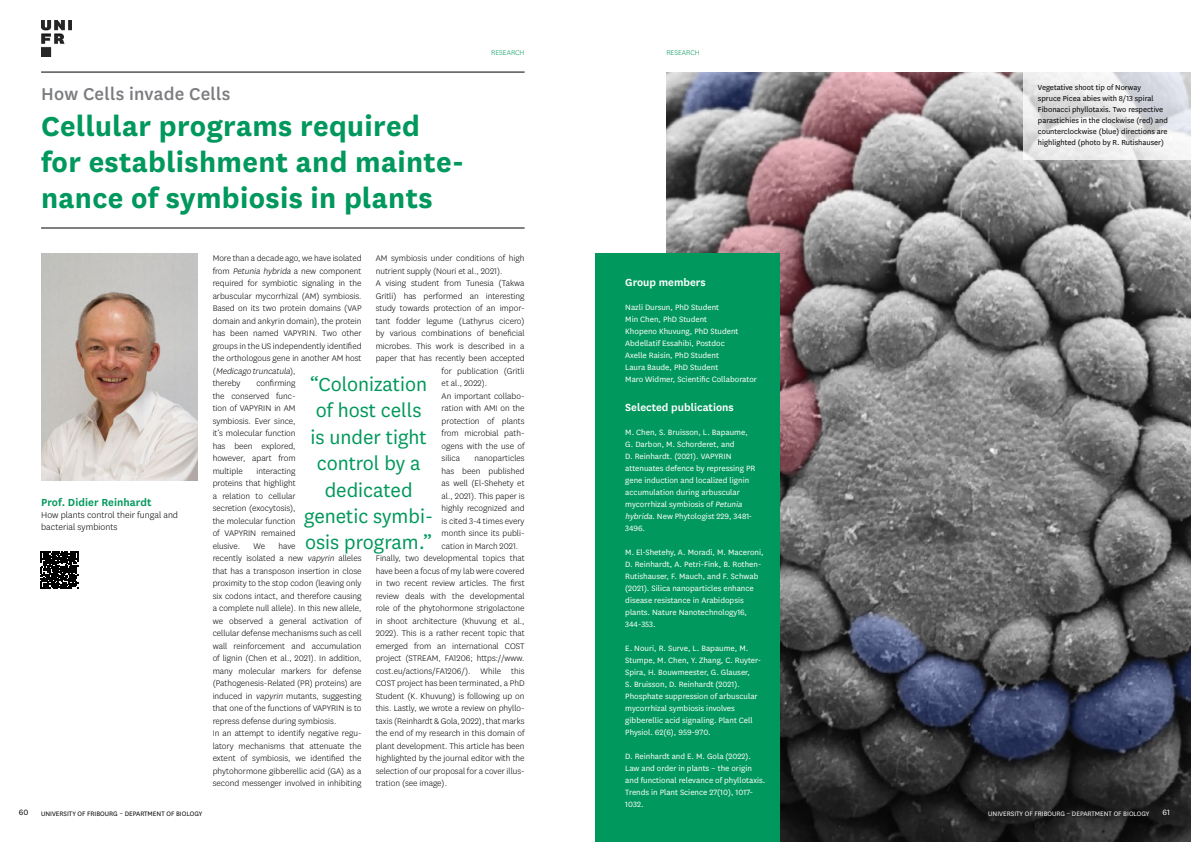
<style>
.page{position:relative;width:1191px;height:842px;background:#fff}
.page>*{position:absolute;margin:0;border:0;box-sizing:border-box;transform-origin:0 0}
.Titre_grand{font:700 32px/36px "National Uni Fr";letter-spacing:.01em;color:#00985c}
.Quote__E{font:22px/26.4px "National Uni Fr";color:#00985c;text-align:center}
.Surtitre{font:500 20px "National Uni Fr";letter-spacing:.01em;color:#7b7c7f}
.Petit_titre_fond_vert{font:600 12px "National Uni Fr";color:#fff}
.Auteur{font:600 12px "National Uni Fr";letter-spacing:.005em;color:#00985c}
.Auteur-2{font:300 10px/12px "National Uni Fr";letter-spacing:.005em;color:#000}
.Body_Text__E{font:300 9.5px/12.5px "National Uni Fr";color:#000;text-align:justify}
.texte_fond_vert{font:9px/12px "National Uni Fr";color:#fff}
.t1{font:9px "National Uni Fr";color:#000}
.Legendes{font:8.5px/11px "National Uni Fr";color:#000}
.Chapter_title{font:300 8px "National Uni Fr";color:#00985c}
.t2{font:7.5px "National Uni Fr";color:#000}
.t3{font:7.5px "National Uni Fr";color:#fff}
.s1{font-style:italic}
</style>
<div class="page">
<img style="left:41px;top:254px;width:156px;height:227px">
<img style="left:41px;top:20px;width:31px;height:36px">
<hr style="left:41px;top:72px;width:483px;height:1px;background:#000">
<hr style="left:41px;top:228px;width:483px;height:1px;background:#000">
<svg style="left:41px;top:551px;width:37px;height:38px"></svg>
<img style="left:666px;top:73px;width:525px;height:769px">
<div style="left:595px;top:254px;width:185px;height:588px;background:#00985c"></div>
<svg style="left:1023px;top:72px;width:168px;height:88px"></svg>
<p class="Surtitre" style="left:41px;top:80px;width:191px">How Cells invade Cells</p>
<p class="Titre_grand" style="left:41px;top:106px;width:424px">Cellular programs required for establishment and mainte&shy;nance of symbiosis in plants</p>
<p class="Chapter_title" style="left:491px;top:48px;width:35px">RESEARCH</p>
<p class="Auteur" style="left:41px;top:494px;width:112px">Prof. Didier Reinhardt</p>
<p class="Auteur-2" style="left:41px;top:509px;width:138px">How plants control their fungal and bacterial symbionts</p>
<p class="t1" style="left:19px;top:806px;width:11px">60</p>
<p class="t2" style="left:41px;top:808px;width:163px">UNIVERSITY OF FRIBOURG – DEPARTMENT OF BIOLOGY</p>
<p class="Body_Text__E" style="left:376px;top:252px;width:150px">AM symbiosis under conditions of high nutrient supply (Nouri et al., 2021).</p>
<p class="Body_Text__E" style="left:376px;top:277px;width:150px">A vising student from Tunesia (Takwa</p>
<p class="Body_Text__E" style="left:376px;top:289px;width:150px">Gritli) has performed an interesting</p>
<p class="Body_Text__E" style="left:376px;top:302px;width:150px">study towards protection of an impor-</p>
<p class="Body_Text__E" style="left:376px;top:314px;width:150px">tant fodder legume (Lathyrus cicero)</p>
<p class="Body_Text__E" style="left:376px;top:327px;width:150px">by various combinations of beneficial</p>
<p class="Body_Text__E" style="left:376px;top:339px;width:150px">microbes. This work is described in a</p>
<p class="Body_Text__E" style="left:376px;top:352px;width:150px">paper that has recently been accepted</p>
<p class="Body_Text__E" style="left:441px;top:364px;width:84px">for publication (Gritli</p>
<p class="Body_Text__E" style="left:441px;top:377px;width:47px">et al., 2022).</p>
<p class="Body_Text__E" style="left:441px;top:389px;width:84px">An important collabo&shy;ration with AMI on the protection of plants from microbial path&shy;ogens with the use of silica</p>
<p class="Body_Text__E" style="left:213px;top:252px;width:150px;text-align:left">More than a decade ago, we have isolated from <span class="s1">Petunia hybrida</span> a new component required for symbiotic signaling in the arbuscular mycorrhizal (AM) symbiosis.<br>Based on its two protein domains (VAP domain and ankyrin domain), the protein has been named VAPYRIN. Two other groups in the US independently identified the orthologous gene in another AM host ( <span class="s1">Medicago truncatula</span>) ,<br>thereby</p>
<p class="Quote__E" style="left:304px;top:370px;width:130px">“Colonization of host cells<br>is under tight control by a dedicated genetic symbi&shy;osis program.”</p>
<p class="Body_Text__E" style="left:213px;top:377px;width:84px;text-indent:44px">confirming the conserved func&shy;tion of VAPYRIN in AM symbiosis. Ever since, it’s molecular function has been explored, however, apart from multiple</p>
<p class="Body_Text__E" style="left:441px;top:452px;width:84px;text-indent:33px">nanoparticles has been published as well (El-Shehety et al., 2021). This paper is highly recognized and is cited 3-4 times every month since its publi&shy;cation in March 2021.</p>
<p class="Body_Text__E" style="left:376px;top:552px;width:150px">Finally, two developmental topics that have been a focus of my lab were covered in two recent review articles. The first review deals with the developmental role of the phytohormone strigolactone in shoot architecture (Khuvung et al., 2022). This is a rather recent topic that emerged from an international COST project (STREAM, FA1206; https://www. cost.eu/actions/FA1206/). While this COST project has been terminated, a PhD Student (K. Khuvung) is following up on this. Lastly, we wrote a review on phyllo&shy;taxis (Reinhardt &amp; Gola, 2022), that marks the end of my research in this domain of plant development. This article has been highlighted by the journal editor with the selection of our proposal for a cover illus&shy;tration (see image).</p>
<p class="Body_Text__E" style="left:213px;top:464px;width:84px;text-indent:44px">interacting proteins that highlight a relation to cellular secretion (exocytosis), the molecular function of VAPYRIN remained elusive.</p>
<p class="Body_Text__E" style="left:213px;top:539px;width:150px;text-align:left;text-indent:66px">have<br>recently isolated a new <span class="s1">vapyrin</span> alleles that has a transposon insertion in close proximity to the stop codon (leaving only six codons intact, and therefore causing a complete null allele). In this new allele, we observed a general activation of cellular defense mechanisms such as cell wall reinforcement and accumulation of lignin (Chen et al., 2021). In addition, many molecular markers for defense (Pathogenesis-Related (PR) proteins) are induced in <span class="s1">vapyrin</span> mutants, suggesting that one of the functions of VAPYRIN is to repress defense during symbiosis.</p>
<p class="Body_Text__E" style="left:213px;top:727px;width:150px">In an attempt to identify negative regu&shy;latory mechanisms that attenuate the extent of symbiosis, we identified the phytohormone gibberellic acid (GA) as a second messenger involved in inhibiting</p>
<p class="Body_Text__E" style="left:253px;top:539px;width:13px">We</p>
<p class="Chapter_title" style="left:666px;top:48px;width:35px">RESEARCH</p>
<p class="Petit_titre_fond_vert" style="left:625px;top:274px;width:82px">Group members</p>
<p class="texte_fond_vert" style="left:625px;top:301px;width:95px">Nazli Dursun, PhD Student</p>
<p class="texte_fond_vert" style="left:625px;top:313px;width:83px">Min Chen, PhD Student</p>
<p class="texte_fond_vert" style="left:625px;top:325px;width:115px">Khopeno Khuvung, PhD Student</p>
<p class="texte_fond_vert" style="left:625px;top:337px;width:101px">Abdellatif Essahibi, Postdoc</p>
<p class="texte_fond_vert" style="left:625px;top:349px;width:95px">Axelle Raisin, PhD Student</p>
<p class="texte_fond_vert" style="left:625px;top:361px;width:94px">Laura Baude, PhD Student</p>
<p class="texte_fond_vert" style="left:625px;top:373px;width:133px">Maro Widmer, Scientific Collaborator</p>
<p class="Petit_titre_fond_vert" style="left:625px;top:399px;width:110px">Selected publications</p>
<p class="texte_fond_vert" style="left:625px;top:426px;width:131px">M. Chen, S. Bruisson, L. Bapaume,<br>G. Darbon, M. Schorderet, and<br>D. Reinhardt. (2021). VAPYRIN attenuates defence by repressing PR gene induction and localized lignin accumulation during arbuscular mycorrhizal symbiosis of <span class="s1">Petunia hybrida</span>. New Phytologist 229, 3481-<br>3496.</p>
<p class="texte_fond_vert" style="left:625px;top:546px;width:140px">M. El-Shetehy, A. Moradi, M. Maceroni, D. Reinhardt, A. Petri-Fink, B. Rothen-Rutishauser, F. Mauch, and F. Schwab (2021). Silica nanoparticles enhance disease resistance in Arabidopsis plants. Nature Nanotechnology16, 344-353.</p>
<p class="texte_fond_vert" style="left:625px;top:642px;width:137px">E. Nouri, R. Surve, L. Bapaume, M.<br>Stumpe, M. Chen, Y. Zhang, C. Ruyter-Spira, H. Bouwmeester, G. Glauser,<br>S. Bruisson, D. Reinhardt (2021).<br>Phosphate suppression of arbuscular mycorrhizal symbiosis involves gibberellic acid signaling. Plant Cell Physiol. 62(6), 959-970.</p>
<p class="texte_fond_vert" style="left:625px;top:750px;width:142px">D. Reinhardt and E. M. Gola (2022).<br>Law and order in plants – the origin and functional relevance of phyllotaxis.<br>Trends in Plant Science 27(10), 1017-<br>1032.</p>
<p class="Legendes" style="left:1037px;top:81px;width:132px">Vegetative shoot tip of Norway<br>spruce Picea abies with 8/13 spiral Fibonacci phyllotaxis. Two respective parastichies in the clockwise (red) and counterclockwise (blue) directions are highlighted (photo by R. Rutishauser)</p>
<p class="t3" style="left:988px;top:808px;width:163px">UNIVERSITY OF FRIBOURG – DEPARTMENT OF BIOLOGY</p>
<p class="texte_fond_vert" style="left:1162px;top:805px;width:9px">61</p>
</div>
